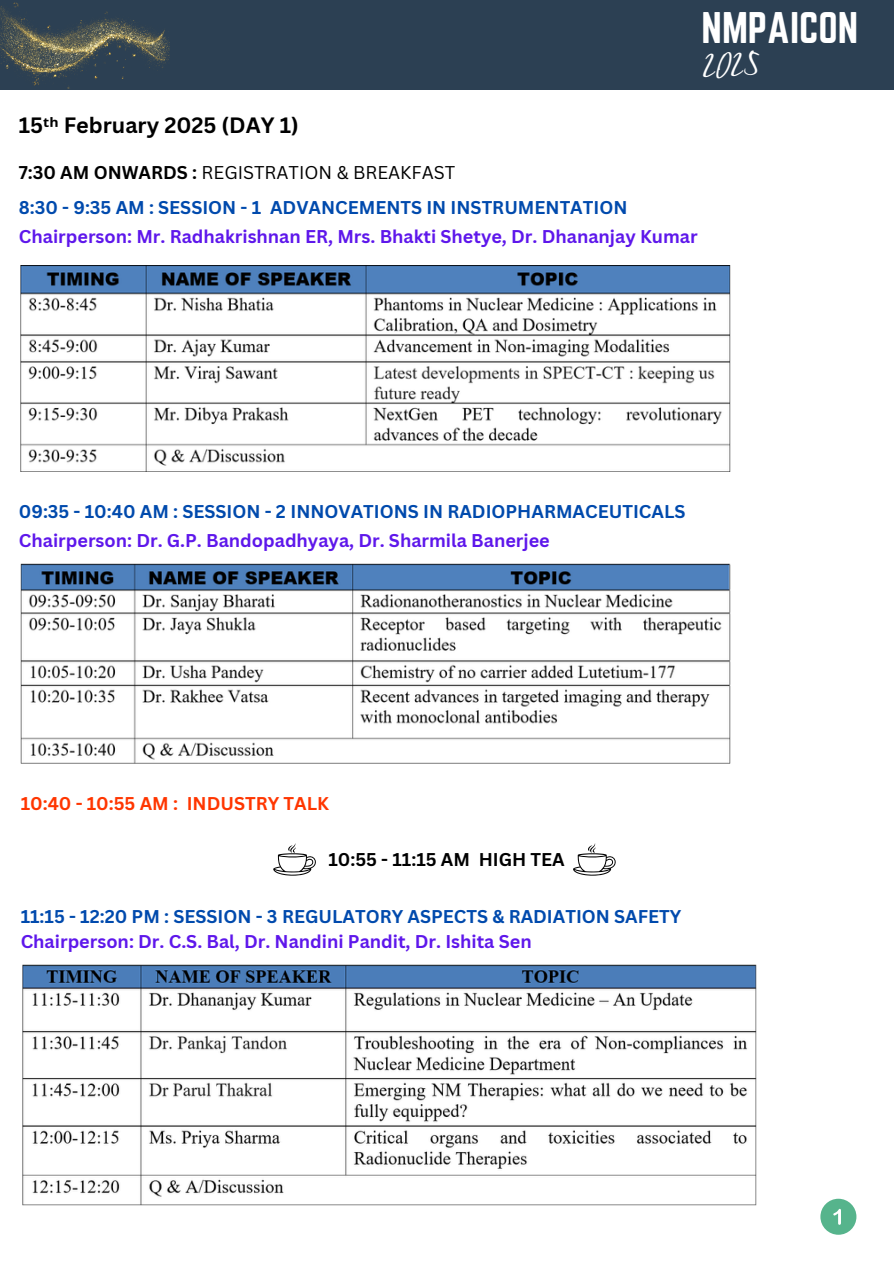
<style>
.page{position:relative;width:894px;height:1264px;background:#fff}
.page>*{position:absolute;margin:0;border:0;box-sizing:border-box;transform-origin:0 0}
.t1{font:38.7px "Norwester";color:#fff}
.t2{font:27.3px "Mistrully";color:#fff}
.t3{font:700 21.6px "Canva Sans";color:#000}
.t4{font:700 18px "Canva Sans";color:#5e17eb}
.t5{font:700 18px "Canva Sans";color:#004aad}
.t6{font:18px "Canva Sans";color:#000}
.t7{font:700 18px "Canva Sans";color:#ff3600}
.t8{font:700 18px "Canva Sans";color:#000}
.s1{font-family:"Noto Sans"}
.s2{font-weight:700}
</style>
<div class="page">
<div style="left:0;top:0;width:893px;height:89px;background:#2c4053"></div>
<img style="left:0;top:2px;width:170px;height:87px">
<svg style="left:573px;top:843px;width:42px;height:32px"></svg>
<svg style="left:273px;top:843px;width:43px;height:32px"></svg>
<div style="left:820px;top:1198px;width:36px;height:36px;background:#56b48c;border-radius:50%"></div>
<svg style="left:833px;top:1208px;width:7px;height:16px"></svg>
<img style="left:21px;top:266px;width:708px;height:205px">
<img style="left:21px;top:563px;width:708px;height:200px">
<img style="left:23px;top:964px;width:733px;height:241px">
<h1 class="t1" style="left:701px;top:4px;width:158px">NMPAICON</h1>
<h2 class="t2" style="left:701px;top:46px;width:59px;rotate:-3deg">2025</h2>
<h3 class="t3" style="left:19px;top:110px;width:281px">15<span class="s1">ᵗʰ</span> February 2025 (DAY 1)</h3>
<h5 class="t6" style="left:19px;top:159px;width:438px"><span class="s2">7:30 AM ONWARDS :</span> REGISTRATION &amp; BREAKFAST</h5>
<h4 class="t5" style="left:19px;top:195px;width:610px">8:30 - 9:35 AM : SESSION - 1 ADVANCEMENTS IN INSTRUMENTATION</h4>
<p class="t4" style="left:19px;top:224px;width:680px">Chairperson: Mr. Radhakrishnan ER, Mrs. Bhakti Shetye, Dr. Dhananjay Kumar</p>
<p class="t5" style="left:19px;top:499px;width:668px">09:35 - 10:40 AM : SESSION - 2 INNOVATIONS IN RADIOPHARMACEUTICALS</p>
<h4 class="t4" style="left:19px;top:528px;width:532px">Chairperson: Dr. G.P. Bandopadhyaya, Dr. Sharmila Banerjee</h4>
<p class="t7" style="left:21px;top:790px;width:310px">10:40 - 10:55 AM : INDUSTRY TALK</p>
<p class="t8" style="left:328px;top:847px;width:238px">10:55 - 11:15 AM HIGH TEA</p>
<p class="t5" style="left:21px;top:903px;width:662px">11:15 - 12:20 PM : SESSION - 3 REGULATORY ASPECTS &amp; RADIATION SAFETY</p>
<h4 class="t4" style="left:21px;top:929px;width:512px">Chairperson: Dr. C.S. Bal, Dr. Nandini Pandit, Dr. Ishita Sen</h4>
</div>
